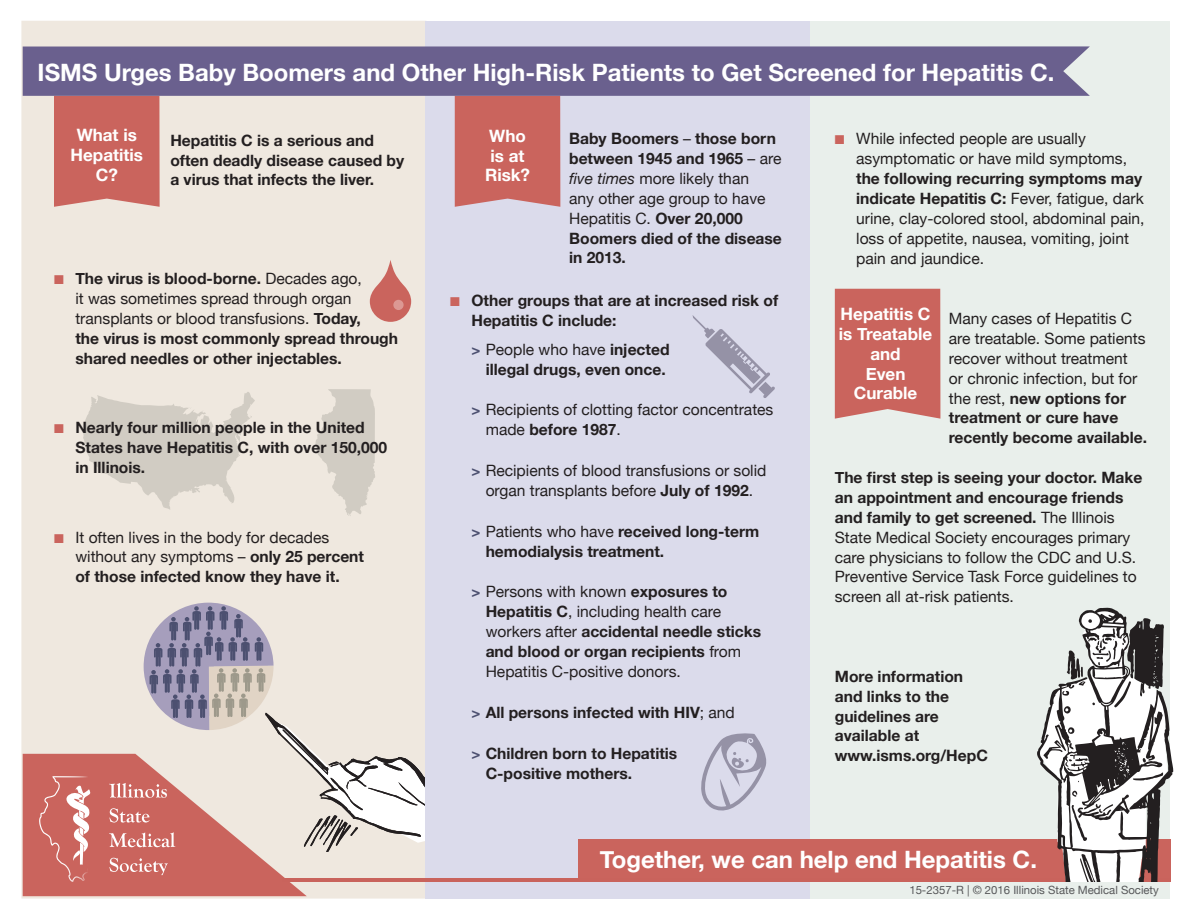
<style>
.page{position:relative;width:1188px;height:918px;background:#fff}
.page>*{position:absolute;margin:0;border:0;box-sizing:border-box;transform-origin:0 0}
.t1{font:700 23.85px "Helvetica Neue";color:#fff}
.t2{font:700 17.1px/20px "Helvetica Neue";color:#fff;text-align:center}
.t3{font:15.6px/20px "Helvetica Neue";color:#231f20}
.t4{font:700 15.6px/20px "Helvetica Neue";color:#231f20}
.t5{font:11.4px "Helvetica Neue";color:#57585a}
.s1{font-weight:400}
.s2{font-weight:400;font-style:italic}
.s3{color:#ca645d}
.s4{font-weight:700}
.s5{font-size:15px;color:#4c5070}
.s6{font-weight:700;font-size:15px;color:#4c5070}
</style>
<div class="page">
<div style="left:21px;top:21px;width:405px;height:878px;background:#efe8df"></div>
<div style="left:426px;top:21px;width:405px;height:878px;background:#dbdbeb"></div>
<div style="left:455px;top:96px;width:105px;height:111px;background:#ca645d"></div>
<svg style="left:315px;top:389px;width:61px;height:128px;background:#dad4cb"></svg>
<div style="left:811px;top:21px;width:359px;height:878px;background:#e9efeb"></div>
<svg style="left:83px;top:392px;width:172px;height:117px;background:#ddd7ce"></svg>
<svg style="left:701px;top:733px;width:66px;height:78px"></svg>
<svg style="left:693px;top:315px;width:82px;height:83px"></svg>
<svg style="left:23px;top:602px;width:403px;height:294px;background:#dabfba"></svg>
<svg style="left:370px;top:260px;width:41px;height:62px;background:#d99b94"></svg>
<div style="left:393px;top:300px;width:11px;height:10px;background:#dc9893;border-radius:50%"></div>
<div style="left:578px;top:839px;width:592px;height:43px;background:#ca645d"></div>
<div style="left:54px;top:96px;width:106px;height:111px;background:#ca645d"></div>
<hr style="left:282px;top:878px;width:888px;height:4px;background:#c9635c">
<div style="left:23px;top:46px;width:1067px;height:50px;background:#6a608e"></div>
<svg style="left:1037px;top:608px;width:136px;height:274px"></svg>
<div style="left:835px;top:289px;width:105px;height:130px;background:#ca645d"></div>
<p class="t1" style="left:38px;top:53px;width:1018px">ISMS Urges Baby Boomers and Other High-Risk Patients to Get Screened for Hepatitis C.</p>
<p class="t2" style="left:71px;top:126px;width:74px">What is<br>Hepatitis<br>C?</p>
<p class="t4" style="left:170px;top:131px;width:235px">Hepatitis C is a serious and often deadly disease caused by a virus that infects the liver.</p>
<p class="t4" style="left:569px;top:129px;width:214px">Baby Boomers <span class="s1">–</span> those born between 1945 and 1965 <span class="s1">– are </span><span class="s2">five times</span> <span class="s1">more likely than<br>any other age group to have<br>Hepatitis C.</span> Over 20,000<br>Boomers died of the disease in 2013.</p>
<p class="t2" style="left:485px;top:126px;width:47px">Who is at<br>Risk?</p>
<p class="t4" style="left:75px;top:269px;width:324px;text-indent:-21px"><span class="s3">■</span> The virus is blood-borne. <span class="s1">Decades ago,<br>it was sometimes spread through organ transplants or blood transfusions.</span> Today,<br>the virus is most commonly spread through shared needles or other injectables.</p>
<p class="t4" style="left:75px;top:418px;width:313px;text-indent:-21px"><span class="s3">■</span> Nearly four million people in the United<br>States have Hepatitis C, with over 150,000 in Illinois.</p>
<p class="t3" style="left:75px;top:528px;width:290px;text-indent:-21px"><span class="s3">■</span> It often lives in the body for decades without any symptoms – <span class="s4">only 25 percent of those infected know they have it.</span></p>
<p class="t4" style="left:471px;top:291px;width:308px;text-indent:-21px"><span class="s3">■</span> Other groups that are at increased risk of<br>Hepatitis C include:</p>
<p class="t4" style="left:471px;top:340px;width:200px;text-align:right"><span class="s5">&gt;</span> <span class="s1">People who have</span> injected illegal drugs, even once.</p>
<p class="t3" style="left:486px;top:401px;width:289px;text-indent:-14px"><span class="s6">&gt;</span> Recipients of clotting factor concentrates made <span class="s4">before 1987</span>.</p>
<p class="t3" style="left:471px;top:461px;width:297px;text-align:center"><span class="s6">&gt;</span> Recipients of blood transfusions or solid organ transplants before <span class="s4">July of 1992</span>.</p>
<p class="t4" style="left:486px;top:522px;width:275px;text-indent:-14px"><span class="s5">&gt;</span> <span class="s1">Patients who have</span> received long-term hemodialysis treatment.</p>
<p class="t3" style="left:486px;top:583px;width:277px;text-indent:-14px"><span class="s6">&gt;</span> Persons with known <span class="s4">exposures to Hepatitis C</span>, including health care workers after <span class="s4">accidental needle sticks and blood or organ recipients</span> from Hepatitis C-positive donors.</p>
<p class="t4" style="left:471px;top:703px;width:265px"><span class="s5">&gt;</span> All persons infected with HIV<span class="s1">; and</span></p>
<p class="t4" style="left:486px;top:743px;width:193px;line-height:20.5px;text-indent:-14px"><span class="s5">&gt;</span> Children born to Hepatitis<br>C-positive mothers.</p>
<p class="t3" style="left:856px;top:130px;width:290px;text-indent:-21px"><span class="s3">■</span> While infected people are usually asymptomatic or have mild symptoms, <span class="s4">the following recurring symptoms may indicate Hepatitis C:</span> Fever, fatigue, dark urine, clay-colored stool, abdominal pain, loss of appetite, nausea, vomiting, joint pain and jaundice.</p>
<p class="t2" style="left:839px;top:304px;width:95px">Hepatitis C is Treatable and<br>Even<br>Curable</p>
<p class="t3" style="left:949px;top:309px;width:200px">Many cases of Hepatitis C are treatable. Some patients recover without treatment<br>or chronic infection, but for the rest, <span class="s4">new options for treatment or cure have recently become available.</span></p>
<p class="t3" style="left:835px;top:468px;width:309px"><span class="s4">The first step is seeing your doctor. Make an appointment and encourage friends and family to get screened.</span> The Illinois State Medical Society encourages primary care physicians to follow the CDC and U.S.<br>Preventive Service Task Force guidelines to screen all at-risk patients.</p>
<p class="t4" style="left:835px;top:667px;width:155px">More information and links to the guidelines are available at www.isms.org/HepC</p>
<p class="t1" style="left:600px;top:840px;width:439px">Together, we can help end Hepatitis C.</p>
<p class="t5" style="left:909px;top:881px;width:251px">15-2357-R | © 2016 Illinois State Medical Society</p>
</div>
